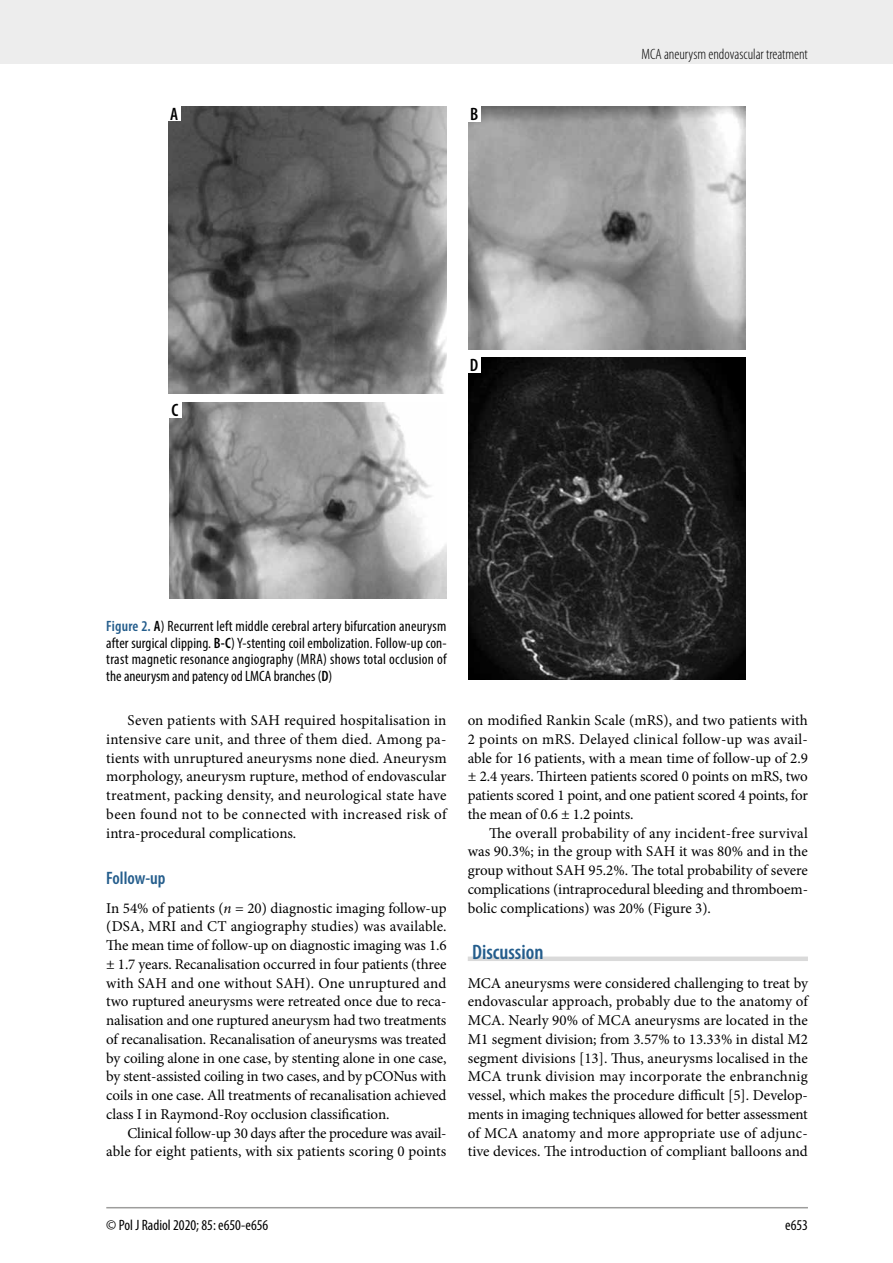
<style>
.page{position:relative;width:893px;height:1263px;background:#fff}
.page>*{position:absolute;margin:0;border:0;box-sizing:border-box;transform-origin:0 0}
.t1{font:600 condensed 21px "Myriad Pro";color:#245d8c}
.t2{font:600 condensed 18px "Myriad Pro";color:#245d8c}
.t3{font:600 condensed 18px "Myriad Pro";color:#000}
.t4{font:15px/18.8px "Minion Pro";letter-spacing:-.005em;color:#000;text-align:justify}
.t5{font:condensed 15px/16.5px "Myriad Pro";color:#000;text-align:justify}
.t6{font:300 condensed 15px "Myriad Pro";color:#000}
.s1{font-weight:600;color:#245d8c}
.s2{font-weight:600}
.s3{font-style:italic}
</style>
<div class="page">
<div style="left:0;top:0;width:893px;height:64px;background:#ededed"></div>
<hr style="left:106px;top:1207px;width:702px;height:1px;background:#9d9d9c">
<img style="left:169px;top:107px;width:277px;height:286px">
<img style="left:468px;top:107px;width:277px;height:243px">
<img style="left:169px;top:402px;width:277px;height:196px">
<img style="left:468px;top:357px;width:277px;height:323px">
<div style="left:168px;top:106px;width:13px;height:15px;background:#fff"></div>
<div style="left:468px;top:106px;width:12px;height:15px;background:#fff"></div>
<div style="left:169px;top:402px;width:12px;height:15px;background:#fff"></div>
<div style="left:468px;top:357px;width:12px;height:15px;background:#fff"></div>
<div style="left:468px;top:956px;width:340px;height:5px;background:#dadada"></div>
<p class="t3" style="left:170px;top:103px;width:10px">A</p>
<p class="t3" style="left:470px;top:103px;width:10px">B</p>
<p class="t3" style="left:172px;top:399px;width:8px">C</p>
<p class="t3" style="left:470px;top:354px;width:10px">D</p>
<p class="t5" style="left:106px;top:618px;width:342px"><span class="s1">Figure 2.</span> <span class="s2">A</span>) Recurrent left middle cerebral artery bifurcation aneurysm after surgical clipping. <span class="s2">B-C</span>) Y-stenting coil embolization. Follow-up con&shy;trast magnetic resonance angiography (MRA) shows total occlusion of the aneurysm and patency od LMCA branches (<span class="s2">D</span>)</p>
<p class="t6" style="left:641px;top:45px;width:168px">MCA aneurysm endovascular treatment</p>
<p class="t4" style="left:106px;top:711px;width:342px;text-indent:21px">Seven patients with SAH required hospitalisation in intensive care unit, and three of them died. Among pa&shy;tients with unruptured aneurysms none died. Aneurysm morphology, aneurysm rupture, method of endovascular treatment, packing density, and neurological state have been found not to be connected with increased risk of intra-procedural complications.</p>
<p class="t2" style="left:106px;top:867px;width:61px">Follow-up</p>
<p class="t4" style="left:106px;top:898px;width:342px">In 54% of patients (<span class="s3">n</span> = 20) diagnostic imaging follow-up (DSA, MRI and CT angiography studies) was available.<br>The mean time of follow-up on diagnostic imaging was 1.6 ± 1.7 years. Recanalisation occurred in four patients (three with SAH and one without SAH). One unruptured and two ruptured aneurysms were retreated once due to reca&shy;nalisation and one ruptured aneurysm had two treatments of recanalisation. Recanalisation of aneurysms was treated by coiling alone in one case, by stenting alone in one case, by stent-assisted coiling in two cases, and by pCONus with coils in one case. All treatments of recanalisation achieved class I in Raymond-Roy occlusion classification.</p>
<p class="t4" style="left:106px;top:1123px;width:342px;text-align:right">Clinical follow-up 30 days after the procedure was avail&shy;able for eight patients, with six patients scoring 0 points</p>
<p class="t4" style="left:468px;top:711px;width:342px">on modified Rankin Scale (mRS), and two patients with 2 points on mRS. Delayed clinical follow-up was avail&shy;able for 16 patients, with a mean time of follow-up of 2.9 ± 2.4 years. Thirteen patients scored 0 points on mRS, two patients scored 1 point, and one patient scored 4 points, for the mean of 0.6 ± 1.2 points.</p>
<p class="t4" style="left:468px;top:823px;width:342px;text-indent:21px">The overall probability of any incident-free survival was 90.3%; in the group with SAH it was 80% and in the group without SAH 95.2%. The total probability of severe complications (intraprocedural bleeding and thromboem&shy;bolic complications) was 20% (Figure 3).</p>
<h1 class="t1" style="left:472px;top:939px;width:73px">Discussion</h1>
<p class="t4" style="left:468px;top:973px;width:342px">MCA aneurysms were considered challenging to treat by endovascular approach, probably due to the anatomy of MCA. Nearly 90% of MCA aneurysms are located in the M1 segment division; from 3.57% to 13.33% in distal M2 segment divisions [13]. Thus, aneurysms localised in the MCA trunk division may incorporate the enbranchnig vessel, which makes the procedure difficult [5]. Develop&shy;ments in imaging techniques allowed for better assessment of MCA anatomy and more appropriate use of adjunc&shy;tive devices. The introduction of compliant balloons and</p>
<p class="t5" style="left:106px;top:1216px;width:164px">© Pol J Radiol 2020; 85: e650-e656</p>
<p class="t5" style="left:785px;top:1216px;width:24px">e653</p>
</div>
